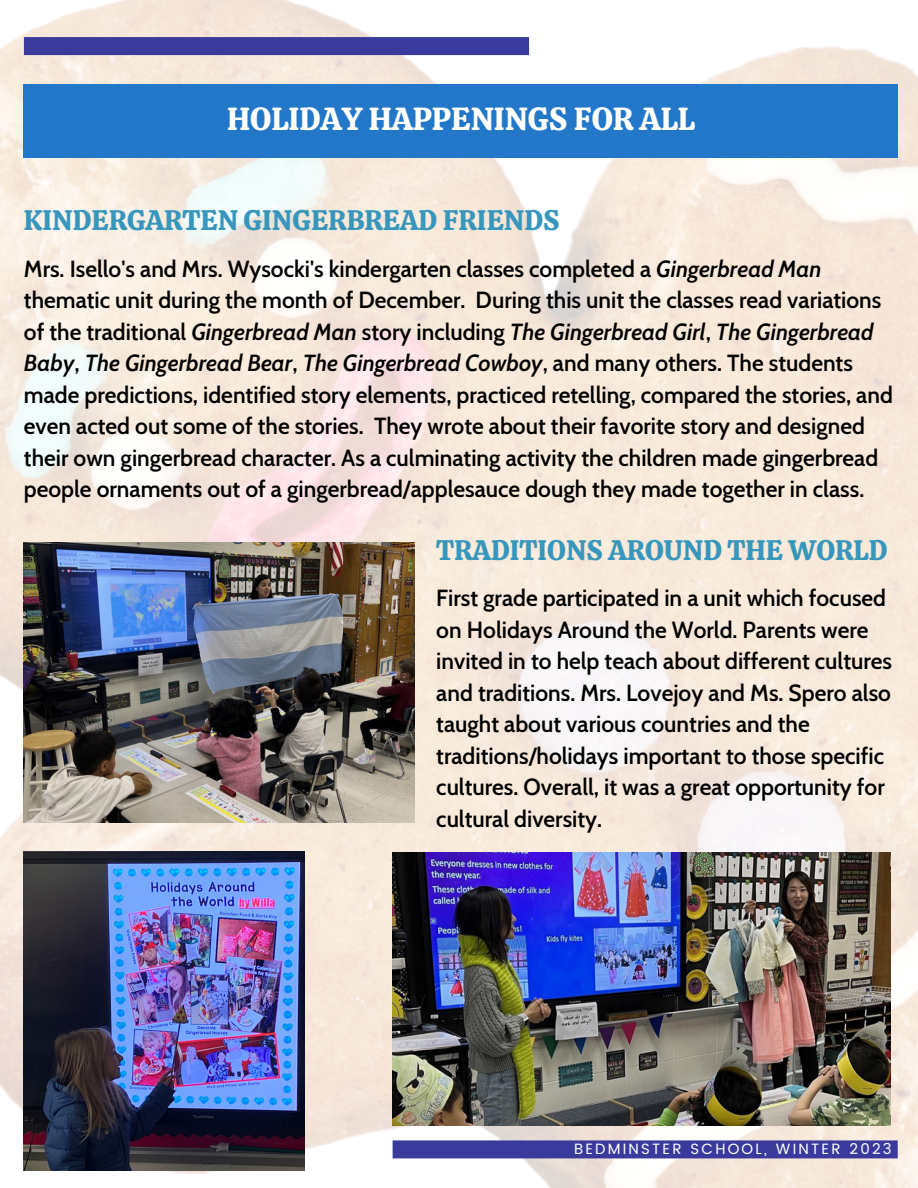
<style>
.page{position:relative;width:918px;height:1188px;background:#fff}
.page>*{position:absolute;margin:0;border:0;box-sizing:border-box;transform-origin:0 0}
.t1{font:31.8px "Calistoga";color:#fff}
.t2{font:28.2px "Calistoga";color:#3796bc}
.t3{font:600 22.8px/31.5px "Cabin";color:#000}
.t4{font:14.85px "Poppins";letter-spacing:.15em;color:#fff}
.s1{font-style:italic}
</style>
<div class="page">
<img style="left:0;top:0;width:918px;height:1188px">
<div style="left:24px;top:84px;width:874px;height:73px;background:#2277c8"></div>
<div style="left:24px;top:37px;width:505px;height:18px;background:#393a9b"></div>
<div style="left:393px;top:1140px;width:505px;height:18px;background:#393a9b"></div>
<img style="left:24px;top:542px;width:390px;height:280px">
<img style="left:24px;top:851px;width:280px;height:320px">
<img style="left:393px;top:853px;width:498px;height:272px">
<h1 class="t1" style="left:227px;top:98px;width:469px">HOLIDAY HAPPENINGS FOR ALL</h1>
<p class="t2" style="left:24px;top:202px;width:537px">KINDERGARTEN GINGERBREAD FRIENDS</p>
<p class="t3" style="left:24px;top:253px;width:871px">Mrs. Isello's and Mrs. Wysocki's kindergarten classes completed a <span class="s1">Gingerbread Man </span>thematic unit during the month of December. During this unit the classes read variations of the traditional <span class="s1">Gingerbread Man</span> story including <span class="s1">The Gingerbread Girl</span>, <span class="s1">The Gingerbread Baby</span>, <span class="s1">The Gingerbread Bear</span>, <span class="s1">The Gingerbread Cowboy</span>, and many others. The students made predictions, identified story elements, practiced retelling, compared the stories, and even acted out some of the stories. They wrote about their favorite story and designed their own gingerbread character. As a culminating activity the children made gingerbread people ornaments out of a gingerbread/applesauce dough they made together in class.</p>
<p class="t2" style="left:436px;top:532px;width:453px">TRADITIONS AROUND THE WORLD</p>
<p class="t3" style="left:436px;top:583px;width:457px">First grade participated in a unit which focused on Holidays Around the World. Parents were invited in to help teach about different cultures and traditions. Mrs. Lovejoy and Ms. Spero also taught about various countries and the traditions/holidays important to those specific cultures. Overall, it was a great opportunity for cultural diversity.</p>
<p class="t4" style="left:574px;top:1140px;width:319px">BEDMINSTER SCHOOL, WINTER 2023</p>
</div>
